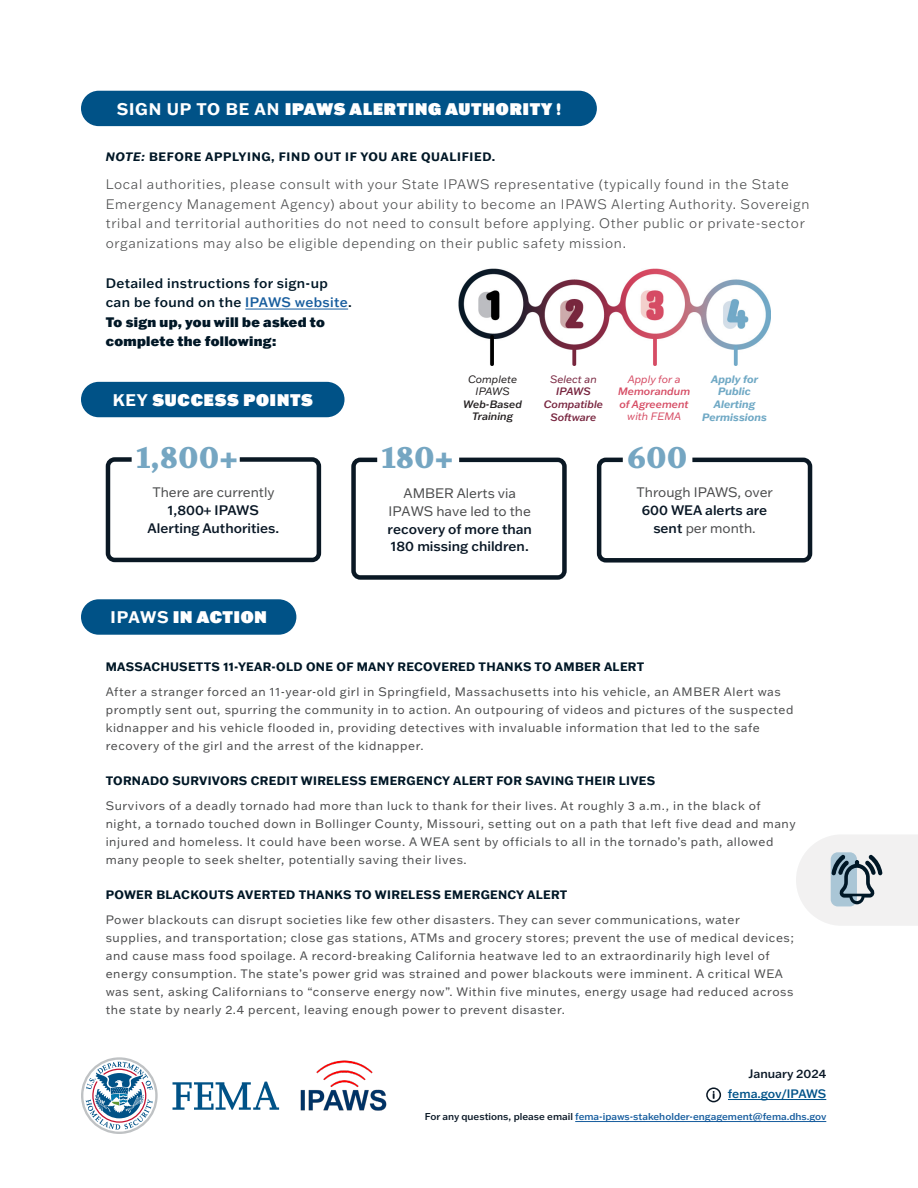
<style>
.page{position:relative;width:918px;height:1188px;background:#fff}
.page>*{position:absolute;margin:0;border:0;box-sizing:border-box;transform-origin:0 0}
.t1{font:900 31.5px "Joanna Nova";color:#75a6c2}
.t2{font:900 16.5px "Franklin Gothic ATF";letter-spacing:.05em;color:#fff}
.t3{font:300 13.5px/19.5px "Franklin Gothic ATF";letter-spacing:.05em;color:#4b4c4d}
.t4{font:500 13.5px/17.7px "Franklin Gothic ATF";color:#091725;text-align:center}
.t5{font:500 13.5px/19.5px "Franklin Gothic ATF";letter-spacing:.025em;color:#001726}
.t6{font:13.5px/18px "Franklin Gothic ATF";color:#4b4c4d;text-align:center}
.t7{font:12px/18px "Franklin Gothic ATF";letter-spacing:.05em;color:#4b4c4d}
.t8{font:700 12px "Franklin Gothic ATF";letter-spacing:.025em;color:#001726}
.t9{font:700 12px "Franklin Gothic ATF";letter-spacing:.05em;color:#001726}
.t10{font:500 12px "Franklin Gothic ATF";letter-spacing:-.01em;color:#005288}
.t11{font:500 12px "Franklin Gothic ATF";color:#091725}
.t12{font:italic 500 10.5px/12.6px "Franklin Gothic ATF";color:#d64c64;text-align:center}
.t13{font:italic 700 10.5px/12.6px "Franklin Gothic ATF";color:#70a9c5;text-align:center}
.t14{font:italic 500 10.5px/12.6px "Franklin Gothic ATF";color:#78253f;text-align:center}
.t15{font:italic 500 10.5px/12.6px "Franklin Gothic ATF";color:#231f20;text-align:center}
.t16{font:italic 10.5px/12.6px "Franklin Gothic ATF";color:#231f20;text-align:center}
.t17{font:italic 10.5px "Franklin Gothic ATF";color:#78253f}
.t18{font:500 9.75px "Franklin Gothic ATF";color:#175d9e}
.s1{font-weight:700}
.s2{font-family:"Anchor"}
.s3{font-style:italic}
.s4{color:#175d9e}
.s5{font-weight:900}
.s6{font-weight:400}
.s7{font-weight:400;color:#4b4c4d}
.s8{font-weight:500;color:#091725}
.s9{color:#091725}
</style>
<div class="page">
<div style="left:81px;top:91px;width:516px;height:35px;background:#005287;border-radius:18px"></div>
<div style="left:81px;top:599px;width:215px;height:36px;background:#005287;border-radius:18px"></div>
<div style="left:81px;top:382px;width:264px;height:35px;background:#005287;border-radius:18px"></div>
<svg style="left:173px;top:1082px;width:106px;height:28px"></svg>
<svg style="left:81px;top:1057px;width:77px;height:77px"></svg>
<svg style="left:796px;top:835px;width:122px;height:91px"></svg>
<hr style="left:245px;top:309px;width:103px;height:1px;background:#175d9e">
<svg style="left:106px;top:457px;width:215px;height:105px"></svg>
<svg style="left:351px;top:458px;width:216px;height:122px"></svg>
<svg style="left:597px;top:458px;width:215px;height:105px"></svg>
<img style="left:458px;top:268px;width:312px;height:98px">
<img style="left:300px;top:1060px;width:86px;height:51px">
<svg style="left:706px;top:1087px;width:15px;height:15px"></svg>
<hr style="left:728px;top:1099px;width:98px;height:1px;background:#005288">
<hr style="left:575px;top:1121px;width:251px;height:1px;background:#175d9e">
<p class="t2" style="left:117px;top:97px;width:446px"><span class="s1">SIGN UP TO BE AN</span> IPAWS ALERTING AUTHORITY <span class="s2">!</span></p>
<p class="t9" style="left:106px;top:148px;width:391px"><span class="s3">NOTE:</span> BEFORE APPLYING, FIND OUT IF YOU ARE QUALIFIED.</p>
<p class="t3" style="left:106px;top:174px;width:705px">Local authorities, please consult with your State IPAWS representative (typically found in the State Emergency Management Agency) about your ability to become an IPAWS Alerting Authority. Sovereign tribal and territorial authorities do not need to consult before applying. Other public or private-sector organizations may also be eligible depending on their public safety mission.</p>
<p class="t5" style="left:106px;top:273px;width:248px">Detailed instructions for sign-up can be found on the <span class="s4">IPAWS website</span>.<br><span class="s5">To sign up, you will be asked to complete the following:</span></p>
<p class="t2" style="left:113px;top:389px;width:202px"><span class="s1">KEY</span> SUCCESS POINTS</p>
<p class="t16" style="left:468px;top:372px;width:51px">Complete<br>IPAWS</p>
<p class="t15" style="left:463px;top:398px;width:60px">Web-Based<br>Training</p>
<p class="t17" style="left:550px;top:372px;width:48px">Select an</p>
<p class="t14" style="left:544px;top:385px;width:61px">IPAWS<br>Compatible<br>Software</p>
<p class="t12" style="left:618px;top:372px;width:74px"><span class="s6">Apply for a<br></span>Memorandum of Agreement <span class="s6">with FEMA</span></p>
<p class="t1" style="left:136px;top:437px;width:104px">1,800+</p>
<p class="t1" style="left:381px;top:437px;width:74px">180+</p>
<p class="t1" style="left:627px;top:437px;width:62px">600</p>
<p class="t13" style="left:702px;top:372px;width:66px">Apply for<br>Public<br>Alerting<br>Permissions</p>
<p class="t4" style="left:148px;top:483px;width:133px"><span class="s7">There are currently<br></span>1,800+ IPAWS<br>Alerting Authorities.</p>
<p class="t4" style="left:388px;top:483px;width:146px"><span class="s7">AMBER Alerts via<br>IPAWS have led to the </span>recovery of more than<br>180 missing children.</p>
<p class="t6" style="left:637px;top:483px;width:138px">Through IPAWS, over<br><span class="s8">600 WEA alerts are sent</span> per month.</p>
<p class="t2" style="left:111px;top:606px;width:158px"><span class="s1">IPAWS</span> IN ACTION</p>
<p class="t8" style="left:106px;top:658px;width:540px">MASSACHUSETTS 11-YEAR-OLD ONE OF MANY RECOVERED THANKS TO AMBER ALERT</p>
<p class="t7" style="left:106px;top:683px;width:689px">After a stranger forced an 11-year-old girl in Springfield, Massachusetts into his vehicle, an AMBER Alert was promptly sent out, spurring the community in to action. An outpouring of videos and pictures of the suspected kidnapper and his vehicle flooded in, providing detectives with invaluable information that led to the safe recovery of the girl and the arrest of the kidnapper.</p>
<p class="t8" style="left:106px;top:772px;width:551px">TORNADO SURVIVORS CREDIT WIRELESS EMERGENCY ALERT FOR SAVING THEIR LIVES</p>
<p class="t7" style="left:106px;top:797px;width:692px">Survivors of a deadly tornado had more than luck to thank for their lives. At roughly 3 a.m., in the black of night, a tornado touched down in Bollinger County, Missouri, setting out on a path that left five dead and many injured and homeless. It could have been worse. A WEA sent by officials to all in the tornado’s path, allowed many people to seek shelter, potentially saving their lives.</p>
<p class="t8" style="left:106px;top:886px;width:463px">POWER BLACKOUTS AVERTED THANKS TO WIRELESS EMERGENCY ALERT</p>
<p class="t7" style="left:106px;top:911px;width:690px">Power blackouts can disrupt societies like few other disasters. They can sever communications, water supplies, and transportation; close gas stations, ATMs and grocery stores; prevent the use of medical devices; and cause mass food spoilage. A record-breaking California heatwave led to an extraordinarily high level of energy consumption. The state’s power grid was strained and power blackouts were imminent. A critical WEA was sent, asking Californians to “conserve energy now”. Within five minutes, energy usage had reduced across the state by nearly 2.4 percent, leaving enough power to prevent disaster.</p>
<p class="t11" style="left:749px;top:1066px;width:79px">January 2024</p>
<p class="t18" style="left:425px;top:1110px;width:403px"><span class="s9">For any questions, please email</span> fema-ipaws-stakeholder-engagement@fema.dhs.gov</p>
<p class="t10" style="left:728px;top:1086px;width:100px">fema.gov/IPAWS</p>
</div>
